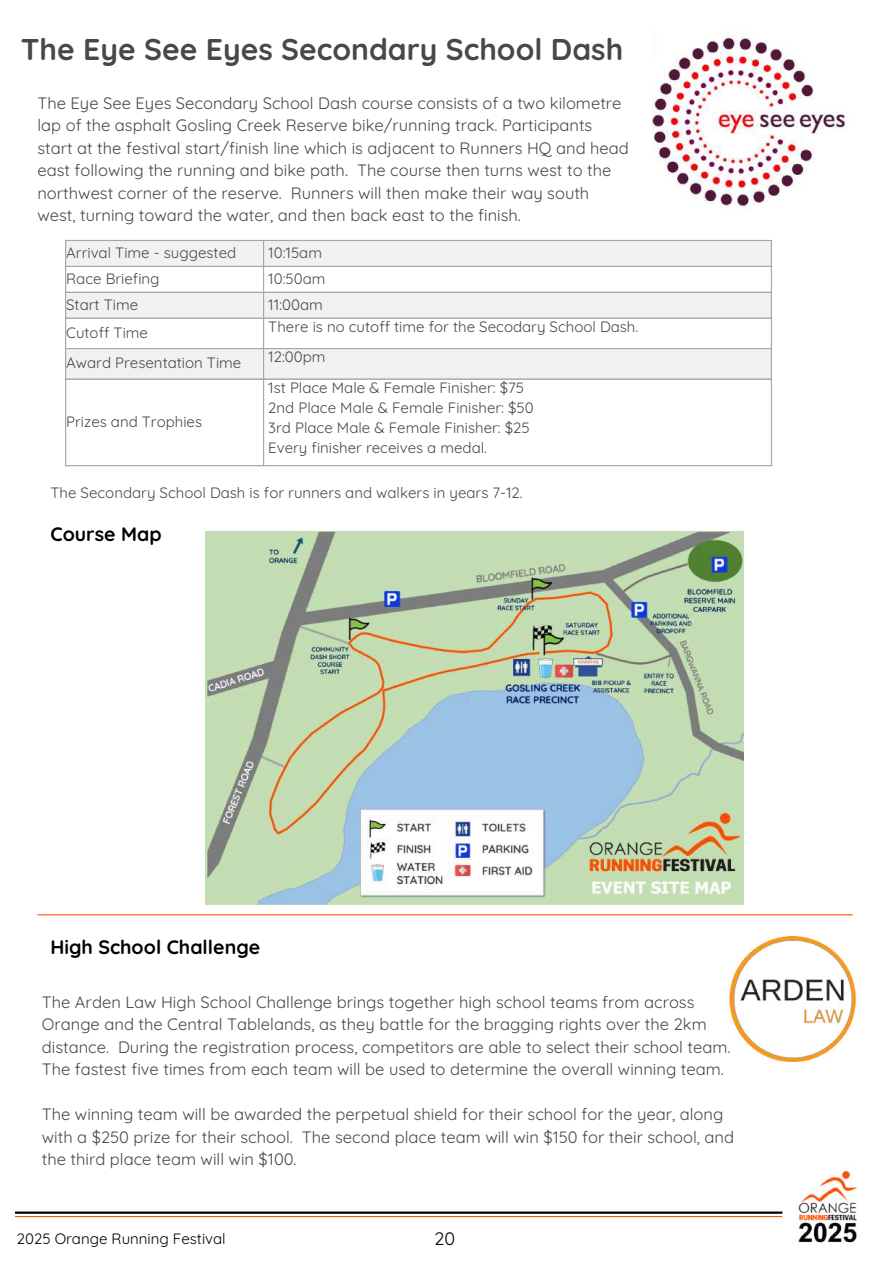
<style>
.page{position:relative;width:894px;height:1264px;background:#fff}
.page>*{position:absolute;margin:0;border:0;box-sizing:border-box;transform-origin:0 0}
.t1{font:700 30px "Quicksand";color:#484848}
.t2{font:700 19.5px "Quicksand";color:#000}
.t3{font:18px "Quicksand";color:#000}
.t4{font:16.5px/22.5px "Quicksand";color:#484848}
.t5{font:15px/20.2px "Quicksand";color:#484848}
.t6{font:15px "Quicksand";color:#000}
</style>
<div class="page">
<hr style="left:15px;top:1211px;width:767px;height:2px;background:#000">
<hr style="left:15px;top:1215px;width:767px;height:2px;background:#ff5100">
<svg style="left:66px;top:241px;width:704px;height:137px;fill:#f1f1f1"></svg>
<hr style="left:65px;top:241px;width:1px;height:224px;background:#a6a6a6">
<hr style="left:263px;top:241px;width:1px;height:224px;background:#a6a6a6">
<hr style="left:770px;top:241px;width:1px;height:224px;background:#a6a6a6">
<hr style="left:65px;top:240px;width:706px;height:1px;background:#a6a6a6">
<hr style="left:65px;top:266px;width:706px;height:1px;background:#a6a6a6">
<hr style="left:65px;top:292px;width:706px;height:1px;background:#a6a6a6">
<hr style="left:65px;top:317px;width:706px;height:2px;background:#a6a6a6">
<hr style="left:65px;top:348px;width:706px;height:1px;background:#a6a6a6">
<hr style="left:65px;top:378px;width:706px;height:1px;background:#a6a6a6">
<hr style="left:65px;top:465px;width:706px;height:1px;background:#a6a6a6">
<img style="left:205px;top:531px;width:538px;height:373px">
<hr style="left:37px;top:914px;width:815px;height:1px;background:#ff5100">
<img style="left:782px;top:1171px;width:75px;height:72px">
<img style="left:652px;top:35px;width:196px;height:172px">
<img style="left:728px;top:936px;width:129px;height:125px">
<h1 class="t1" style="left:21px;top:29px;width:604px">The Eye See Eyes Secondary School Dash</h1>
<p class="t4" style="left:37px;top:91px;width:593px">The Eye See Eyes Secondary School Dash course consists of a two kilometre lap of the asphalt Gosling Creek Reserve bike/running track. Participants start at the festival start/finish line which is adjacent to Runners HQ and head east following the running and bike path. The course then turns west to the northwest corner of the reserve. Runners will then make their way south west, turning toward the water, and then back east to the finish.</p>
<p class="t5" style="left:66px;top:242px;width:171px">Arrival Time - suggested</p>
<p class="t5" style="left:268px;top:242px;width:55px">10:15am</p>
<p class="t5" style="left:66px;top:268px;width:95px">Race Briefing</p>
<p class="t5" style="left:268px;top:268px;width:59px">10:50am</p>
<p class="t5" style="left:66px;top:294px;width:73px">Start Time</p>
<p class="t5" style="left:268px;top:294px;width:56px">11:00am</p>
<p class="t5" style="left:66px;top:322px;width:83px">Cutoff Time</p>
<p class="t5" style="left:268px;top:316px;width:371px">There is no cutoff time for the Secodary School Dash.</p>
<p class="t5" style="left:66px;top:352px;width:177px">Award Presentation Time</p>
<p class="t5" style="left:268px;top:346px;width:59px">12:00pm</p>
<p class="t5" style="left:66px;top:411px;width:137px">Prizes and Trophies</p>
<p class="t5" style="left:268px;top:377px;width:267px">1st Place Male &amp; Female Finisher: $75<br>2nd Place Male &amp; Female Finisher: $50<br>3rd Place Male &amp; Female Finisher: $25<br>Every finisher receives a medal.</p>
<p class="t5" style="left:50px;top:482px;width:473px">The Secondary School Dash is for runners and walkers in years 7-12.</p>
<p class="t2" style="left:50px;top:521px;width:113px">Course Map</p>
<p class="t2" style="left:50px;top:934px;width:211px">High School Challenge</p>
<p class="t4" style="left:42px;top:990px;width:690px">The Arden Law High School Challenge brings together high school teams from across Orange and the Central Tablelands, as they battle for the bragging rights over the 2km distance. During the registration process, competitors are able to select their school team.<br>The fastest five times from each team will be used to determine the overall winning team.</p>
<p class="t4" style="left:42px;top:1102px;width:693px">The winning team will be awarded the perpetual shield for their school for the year, along with a $250 prize for their school. The second place team will win $150 for their school, and the third place team will win $100.</p>
<p class="t6" style="left:17px;top:1229px;width:210px">2025 Orange Running Festival</p>
<p class="t3" style="left:434px;top:1226px;width:22px">20</p>
</div>
